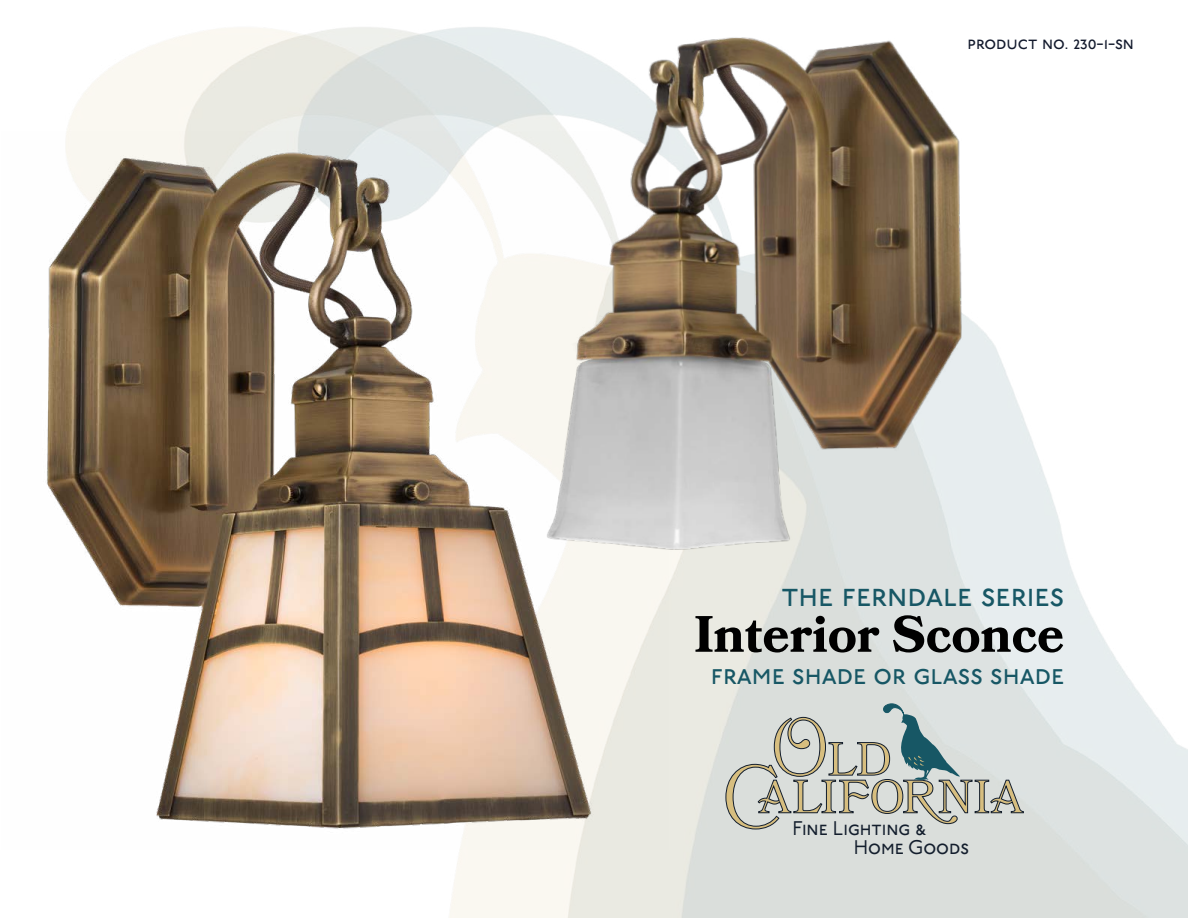
<style>
.page{position:relative;width:1188px;height:918px;background:#fff}
.page>*{position:absolute;margin:0;border:0;box-sizing:border-box;transform-origin:0 0}
.t1{font:700 51px "Bookmania";color:#000}
.t2{font:46.5px "Bookmania";letter-spacing:.025em;color:#d7be7f}
.t3{font:33px "P22 Underground Bk P";color:#175765}
.t4{font:28.5px "P22 Underground Bk P";color:#175765}
.t5{font:19.8px/18.1px "P22 Underground Bk P";color:#131e2d}
.t6{font:18px "P22 Underground Bk P";color:#131a2d}
.s1{font-weight:300;font-size:80.85px}
.s2{font-size:64.95px}
</style>
<div class="page">
<svg style="left:725px;top:702px;width:299px;height:127px;background:#c3cbca"></svg>
<img style="left:42px;top:131px;width:627px;height:718px">
<img style="left:467px;top:26px;width:510px;height:551px">
<p class="t6" style="left:968px;top:33px;width:168px">product no. 230-1-sn</p>
<p class="t3" style="left:781px;top:576px;width:284px">the ferndale series</p>
<h1 class="t1" style="left:694px;top:604px;width:371px">Interior Sconce</h1>
<p class="t4" style="left:711px;top:659px;width:355px">frame shade or glass shade</p>
<h2 class="t2" style="left:770px;top:732px;width:123px"><span class="s1">O</span>LD</h2>
<h2 class="t2" style="left:723px;top:770px;width:301px"><span class="s2">C</span> ALIFORNIA</h2>
<p class="t5" style="left:854px;top:820px;width:117px;text-indent:-61px">Fine Lighting &amp;<br>Home Goods</p>
</div>
